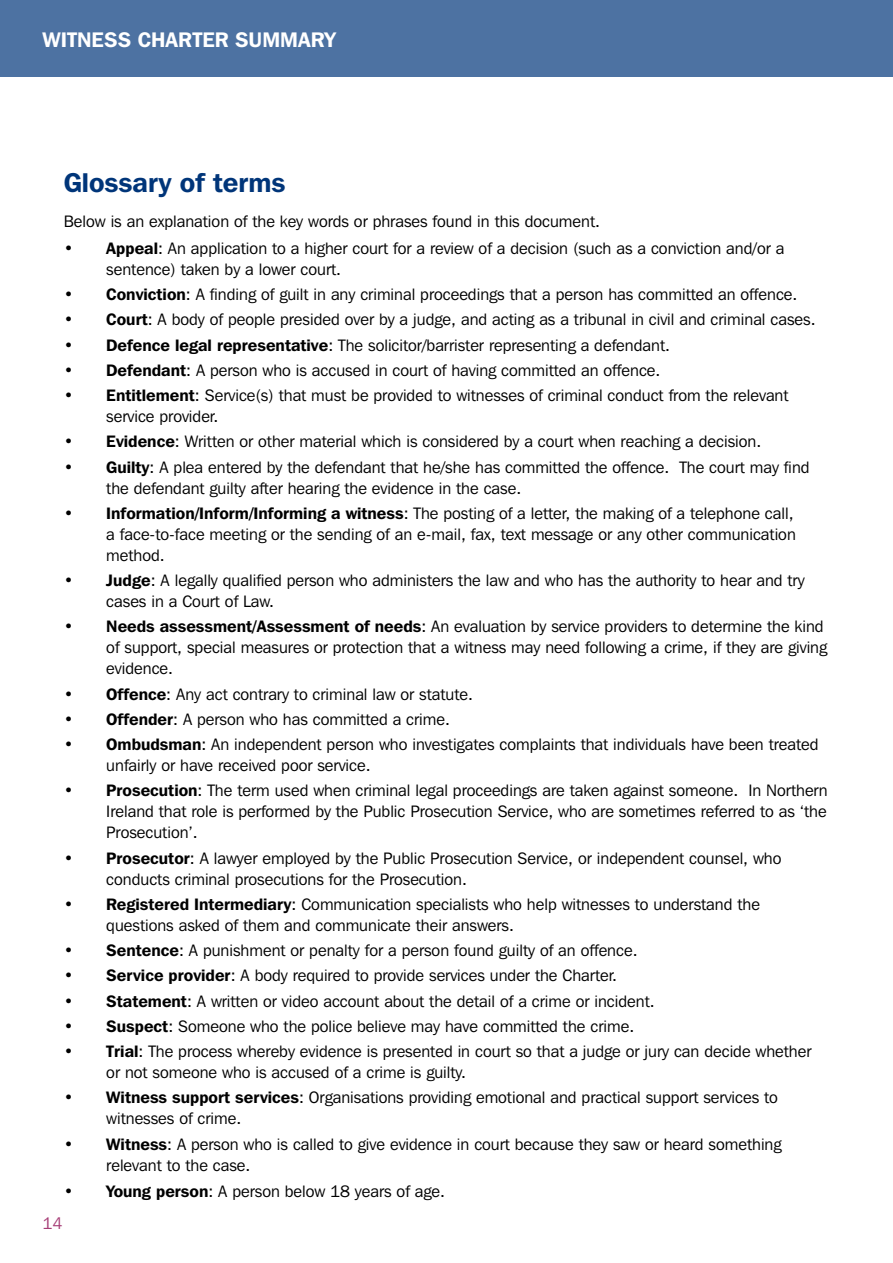
<style>
.page{position:relative;width:893px;height:1263px;background:#fff}
.page>*{position:absolute;margin:0;border:0;box-sizing:border-box;transform-origin:0 0}
.t1{font:600 27px "Franklin Gothic IT Cby BT";color:#003579}
.t2{font:600 21px "Franklin Gothic IT Cby BT";color:#fff}
.t3{font:16.5px/21px "Franklin Gothic IT Cby BT";color:#000}
.t4{font:16.5px "Franklin Gothic IT Cby BT";color:#a63d76}
.s1{font-weight:600}
</style>
<div class="page">
<div style="left:0;top:0;width:893px;height:77px;background:#4d72a2"></div>
<p class="t2" style="left:43px;top:26px;width:295px">WITNESS CHARTER SUMMARY</p>
<h1 class="t1" style="left:64px;top:165px;width:223px">Glossary of terms</h1>
<p class="t3" style="left:64px;top:211px;width:538px">Below is an explanation of the key words or phrases found in this document.</p>
<p class="t3" style="left:106px;top:237px;width:680px;text-indent:-43px">• <span class="s1">Appeal</span>: An application to a higher court for a review of a decision (such as a conviction and/or a sentence) taken by a lower court.</p>
<p class="t3" style="left:64px;top:284px;width:735px">• <span class="s1">Conviction</span>: A finding of guilt in any criminal proceedings that a person has committed an offence.</p>
<p class="t3" style="left:64px;top:309px;width:753px">• <span class="s1">Court</span>: A body of people presided over by a judge, and acting as a tribunal in civil and criminal cases.</p>
<p class="t3" style="left:64px;top:334px;width:608px">• <span class="s1">Defence legal representative</span>: The solicitor/barrister representing a defendant.</p>
<p class="t3" style="left:64px;top:359px;width:598px">• <span class="s1">Defendant</span>: A person who is accused in court of having committed an offence.</p>
<p class="t3" style="left:106px;top:385px;width:684px;text-indent:-43px">• <span class="s1">Entitlement</span>: Service(s) that must be provided to witnesses of criminal conduct from the relevant service provider.</p>
<p class="t3" style="left:64px;top:431px;width:699px">• <span class="s1">Evidence</span>: Written or other material which is considered by a court when reaching a decision.</p>
<p class="t3" style="left:106px;top:456px;width:705px;text-indent:-43px">• <span class="s1">Guilty</span>: A plea entered by the defendant that he/she has committed the offence. The court may find the defendant guilty after hearing the evidence in the case.</p>
<p class="t3" style="left:106px;top:502px;width:691px;text-indent:-43px">• <span class="s1">Information/Inform/Informing a witness</span>: The posting of a letter, the making of a telephone call, a face-to-face meeting or the sending of an e-mail, fax, text message or any other communication method.</p>
<p class="t3" style="left:106px;top:570px;width:700px;text-indent:-43px">• <span class="s1">Judge</span>: A legally qualified person who administers the law and who has the authority to hear and try cases in a Court of Law.</p>
<p class="t3" style="left:106px;top:616px;width:722px;text-indent:-43px">• <span class="s1">Needs assessment/Assessment of needs</span>: An evaluation by service providers to determine the kind of support, special measures or protection that a witness may need following a crime, if they are giving evidence.</p>
<p class="t3" style="left:64px;top:683px;width:411px">• <span class="s1">Offence</span>: Any act contrary to criminal law or statute.</p>
<p class="t3" style="left:64px;top:708px;width:388px">• <span class="s1">Offender</span>: A person who has committed a crime.</p>
<p class="t3" style="left:106px;top:734px;width:714px;text-indent:-43px">• <span class="s1">Ombudsman</span>: An independent person who investigates complaints that individuals have been treated unfairly or have received poor service.</p>
<p class="t3" style="left:106px;top:780px;width:723px;text-align:justify;text-indent:-43px">• <span class="s1">Prosecution</span>: The term used when criminal legal proceedings are taken against someone. In Northern Ireland that role is performed by the Public Prosecution Service, who are sometimes referred to as ‘the Prosecution’.</p>
<p class="t3" style="left:106px;top:847px;width:677px;text-indent:-43px">• <span class="s1">Prosecutor</span>: A lawyer employed by the Public Prosecution Service, or independent counsel, who conducts criminal prosecutions for the Prosecution.</p>
<p class="t3" style="left:106px;top:893px;width:655px;text-indent:-43px">• <span class="s1">Registered Intermediary</span>: Communication specialists who help witnesses to understand the questions asked of them and communicate their answers.</p>
<p class="t3" style="left:64px;top:940px;width:575px">• <span class="s1">Sentence</span>: A punishment or penalty for a person found guilty of an offence.</p>
<p class="t3" style="left:64px;top:965px;width:555px">• <span class="s1">Service provider</span>: A body required to provide services under the Charter.</p>
<p class="t3" style="left:64px;top:990px;width:592px">• <span class="s1">Statement</span>: A written or video account about the detail of a crime or incident.</p>
<p class="t3" style="left:64px;top:1015px;width:572px">• <span class="s1">Suspect</span>: Someone who the police believe may have committed the crime.</p>
<p class="t3" style="left:106px;top:1041px;width:707px;text-indent:-43px">• <span class="s1">Trial</span>: The process whereby evidence is presented in court so that a judge or jury can decide whether or not someone who is accused of a crime is guilty.</p>
<p class="t3" style="left:106px;top:1087px;width:673px;text-indent:-43px">• <span class="s1">Witness support services</span>: Organisations providing emotional and practical support services to witnesses of crime.</p>
<p class="t3" style="left:106px;top:1133px;width:677px;text-indent:-43px">• <span class="s1">Witness</span>: A person who is called to give evidence in court because they saw or heard something relevant to the case.</p>
<p class="t3" style="left:64px;top:1181px;width:383px">• <span class="s1">Young person</span>: A person below 18 years of age.</p>
<p class="t4" style="left:43px;top:1213px;width:21px">14</p>
</div>
